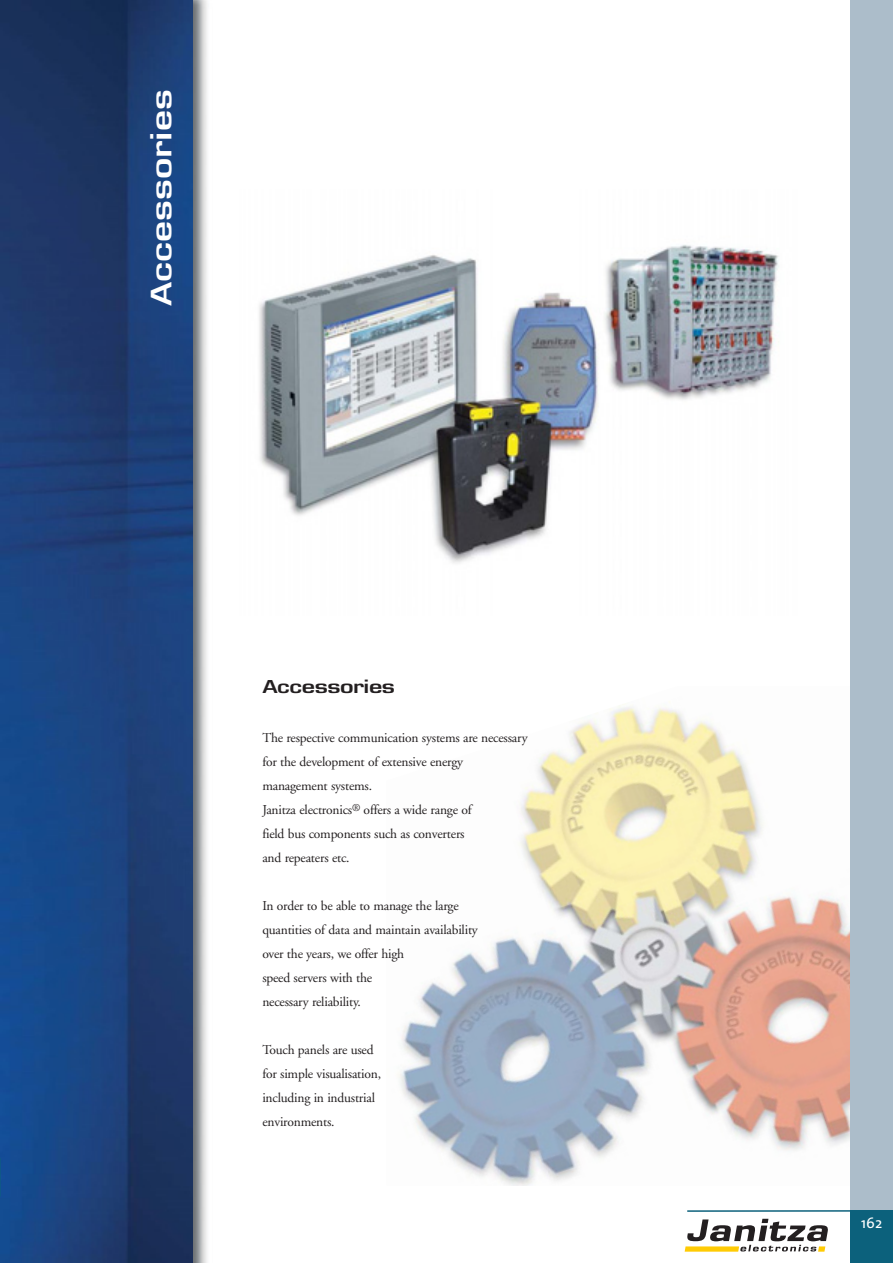
<style>
.page{position:relative;width:893px;height:1263px;background:#fff}
.page>*{position:absolute;margin:0;border:0;box-sizing:border-box;transform-origin:0 0}
.t1{font:600 28.5px "Seat Eurostile";color:#fff}
.t2{font:600 18px "Seat Eurostile";letter-spacing:-.025em;color:#231f20}
.t3{font:15px "The Sans";color:#fff}
.t4{font:13.5px/24px "Adobe Garamond";letter-spacing:-.015em;color:#231f20}
</style>
<div class="page">
<img style="left:399px;top:701px;width:451px;height:484px">
<img style="left:193px;top:0;width:14px;height:1263px">
<img style="left:0;top:0;width:193px;height:1263px">
<div style="left:850px;top:0;width:43px;height:1263px;background:#acbdca"></div>
<svg style="left:685px;top:1219px;width:143px;height:33px"></svg>
<div style="left:850px;top:1211px;width:43px;height:52px;background:#0c617c"></div>
<hr style="left:687px;top:1210px;width:206px;height:2px;background:#0c617c">
<img style="left:259px;top:244px;width:520px;height:319px">
<h1 class="t1" style="left:150px;top:306px;width:218px;rotate:-90deg">Accessories</h1>
<h2 class="t2" style="left:262px;top:680px;width:134px">Accessories</h2>
<p class="t4" style="left:262px;top:727px;width:267px">The respective communication systems are necessary for the development of extensive energy management systems.<br>Janitza electronics<sup>®</sup> offers a wide range of<br>field bus components such as converters<br>and repeaters etc.</p>
<p class="t4" style="left:262px;top:895px;width:217px">In order to be able to manage the large quantities of data and maintain availability over the years, we offer high<br>speed servers with the<br>necessary reliability.</p>
<p class="t4" style="left:262px;top:1039px;width:120px">Touch panels are used for simple visualisation, including in industrial environments.</p>
<p class="t3" style="left:861px;top:1210px;width:23px">162</p>
</div>
